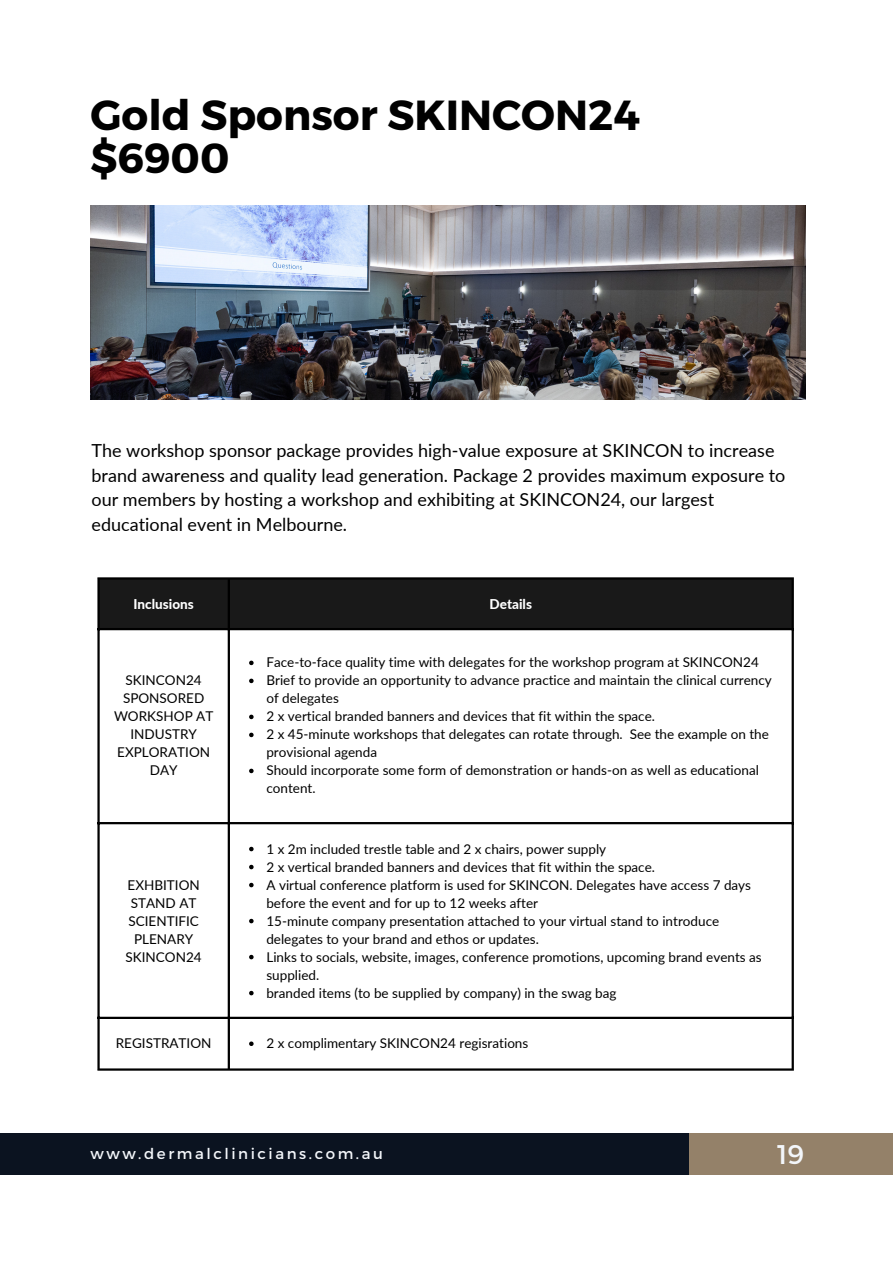
<style>
.page{position:relative;width:893px;height:1264px;background:#fff}
.page>*{position:absolute;margin:0;border:0;box-sizing:border-box;transform-origin:0 0}
.t1{font:700 42px "Montserrat";color:#000}
.t2{font:27px "Montserrat";color:#f3f6fa}
.t3{font:18px/24.8px "Lato";color:#000}
.t4{font:15px "Montserrat";letter-spacing:.17em;color:#f3f6fa}
.t5{font:13.5px/18px "Lato";color:#000}
.t6{font:800 13.5px "Lato";color:#fff}
</style>
<div class="page">
<div style="left:689px;top:1132px;width:203px;height:42px;background:#948169"></div>
<div style="left:0;top:1132px;width:689px;height:42px;background:#0b1320"></div>
<img style="left:90px;top:206px;width:715px;height:193px">
<div style="left:100px;top:579px;width:691px;height:49px;background:#191919"></div>
<svg style="left:249px;top:660px;width:4px;height:5px"></svg>
<svg style="left:249px;top:678px;width:4px;height:5px"></svg>
<svg style="left:249px;top:714px;width:4px;height:5px"></svg>
<svg style="left:249px;top:732px;width:4px;height:5px"></svg>
<svg style="left:249px;top:768px;width:4px;height:5px"></svg>
<svg style="left:249px;top:846px;width:4px;height:5px"></svg>
<svg style="left:249px;top:864px;width:4px;height:5px"></svg>
<svg style="left:249px;top:882px;width:4px;height:5px"></svg>
<svg style="left:249px;top:918px;width:4px;height:5px"></svg>
<svg style="left:249px;top:954px;width:4px;height:5px"></svg>
<svg style="left:249px;top:990px;width:4px;height:5px"></svg>
<svg style="left:249px;top:1041px;width:4px;height:4px"></svg>
<hr style="left:97px;top:579px;width:3px;height:489px;background:#000">
<hr style="left:228px;top:579px;width:2px;height:489px;background:#000">
<hr style="left:791px;top:579px;width:2px;height:489px;background:#000">
<hr style="left:97px;top:577px;width:696px;height:2px;background:#000">
<hr style="left:97px;top:628px;width:696px;height:2px;background:#000">
<hr style="left:97px;top:822px;width:696px;height:2px;background:#000">
<hr style="left:97px;top:1016px;width:696px;height:2px;background:#000">
<hr style="left:97px;top:1068px;width:696px;height:2px;background:#000">
<p class="t1" style="left:90px;top:88px;width:551px">Gold Sponsor SKINCON24</p>
<p class="t1" style="left:90px;top:130px;width:141px">$6900</p>
<p class="t3" style="left:91px;top:437px;width:695px">The workshop sponsor package provides high-value exposure at SKINCON to increase brand awareness and quality lead generation. Package 2 provides maximum exposure to our members by hosting a workshop and exhibiting at SKINCON24, our largest educational event in Melbourne.</p>
<p class="t6" style="left:133px;top:595px;width:62px">Inclusions</p>
<p class="t6" style="left:489px;top:595px;width:44px">Details</p>
<p class="t5" style="left:114px;top:671px;width:101px;text-align:center">SKINCON24<br>SPONSORED<br>WORKSHOP AT<br>INDUSTRY<br>EXPLORATION<br>DAY</p>
<p class="t5" style="left:126px;top:875px;width:78px;text-align:center">EXHBITION<br>STAND AT<br>SCIENTIFIC<br>PLENARY<br>SKINCON24</p>
<p class="t5" style="left:266px;top:653px;width:494px">Face-to-face quality time with delegates for the workshop program at SKINCON24</p>
<p class="t5" style="left:266px;top:671px;width:507px">Brief to provide an opportunity to advance practice and maintain the clinical currency of delegates</p>
<p class="t5" style="left:266px;top:707px;width:390px">2 x vertical branded banners and devices that fit within the space.</p>
<p class="t5" style="left:266px;top:725px;width:504px">2 x 45-minute workshops that delegates can rotate through. See the example on the provisional agenda</p>
<p class="t5" style="left:266px;top:761px;width:494px">Should incorporate some form of demonstration or hands-on as well as educational content.</p>
<p class="t5" style="left:266px;top:839px;width:341px">1 x 2m included trestle table and 2 x chairs, power supply</p>
<p class="t5" style="left:266px;top:857px;width:390px">2 x vertical branded banners and devices that fit within the space.</p>
<p class="t5" style="left:266px;top:875px;width:486px">A virtual conference platform is used for SKINCON. Delegates have access 7 days before the event and for up to 12 weeks after</p>
<p class="t5" style="left:266px;top:911px;width:454px">15-minute company presentation attached to your virtual stand to introduce delegates to your brand and ethos or updates.</p>
<p class="t5" style="left:266px;top:947px;width:497px">Links to socials, website, images, conference promotions, upcoming brand events as supplied.</p>
<p class="t5" style="left:266px;top:983px;width:351px">branded items (to be supplied by company) in the swag bag</p>
<p class="t5" style="left:116px;top:1034px;width:97px">REGISTRATION</p>
<p class="t5" style="left:266px;top:1034px;width:263px">2 x complimentary SKINCON24 regisrations</p>
<p class="t4" style="left:90px;top:1144px;width:294px">www.dermalclinicians.com.au</p>
<p class="t2" style="left:777px;top:1137px;width:29px">19</p>
</div>
